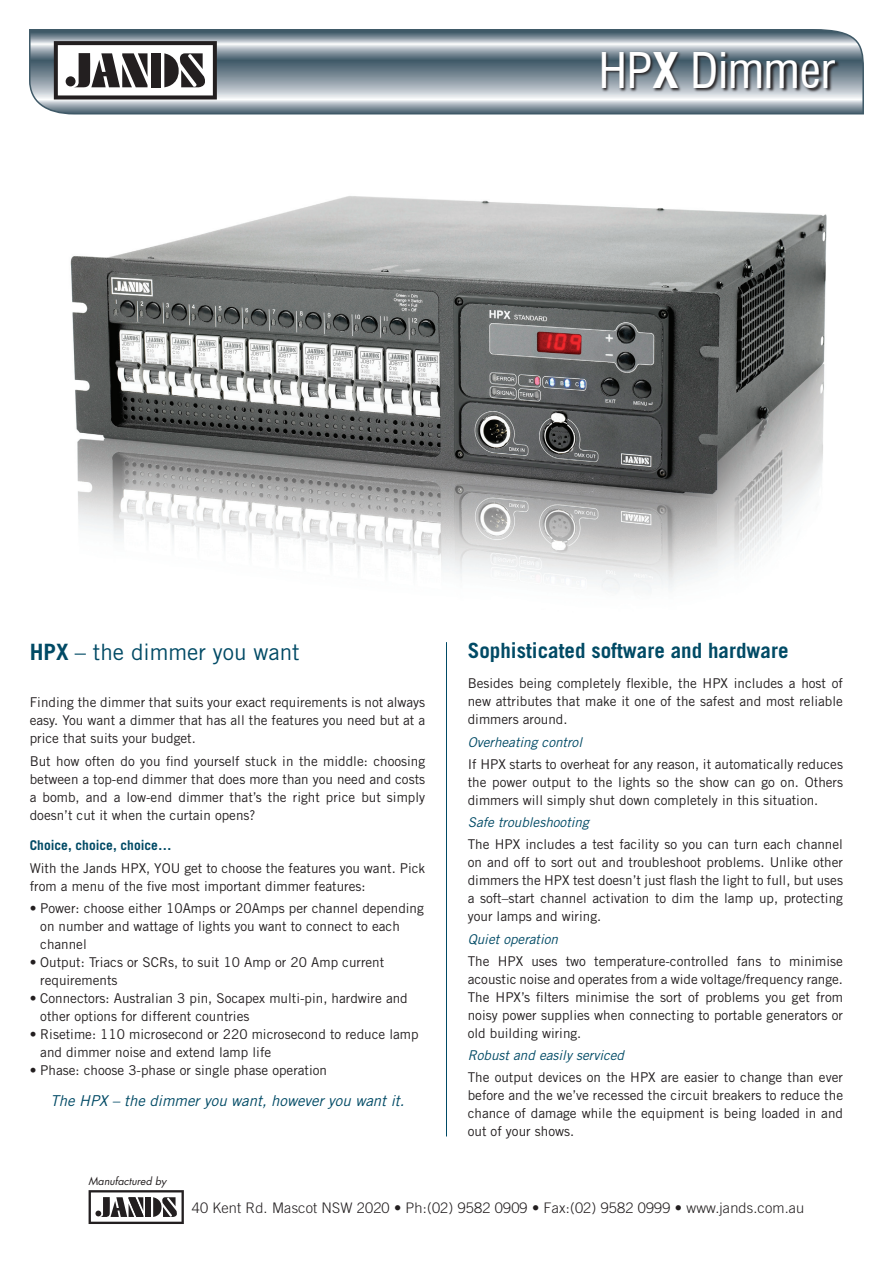
<style>
.page{position:relative;width:893px;height:1263px;background:#fff}
.page>*{position:absolute;margin:0;border:0;box-sizing:border-box;transform-origin:0 0}
.t1{font:condensed 48px "Swiss 721 BT";color:#fff}
.t2{font:22.5px "Trade Gothic";color:#004a65}
.t3{font:700 21px "Trade Gothic";color:#004a65}
.t4{font:italic 15px "Trade Gothic";color:#004a65}
.t5{font:300 14.55px "Trade Gothic";letter-spacing:.01em;color:#231f20}
.t6{font:13.5px/18px "Trade Gothic";color:#231f20;text-align:justify}
.t7{font:italic 13.5px "Trade Gothic";color:#004a65}
.t8{font:700 13.5px "Trade Gothic";color:#004a65}
.t9{font:italic 10.5px "Futura";color:#231f20}
.s1{font-weight:700}
</style>
<div class="page">
<img style="left:70px;top:196px;width:757px;height:396px">
<svg style="left:29px;top:29px;width:835px;height:86px;background:#92a0a9"></svg>
<div style="left:601px;top:51px;width:239px;height:43px;background:#231f20;opacity:.95"></div>
<svg style="left:54px;top:41px;width:163px;height:58px"></svg>
<svg style="left:89px;top:1190px;width:95px;height:34px"></svg>
<div style="left:145px;top:1197px;width:6px;height:20px;background:#231f20"></div>
<hr style="left:446px;top:642px;width:1px;height:494px;background:#004a65">
<h1 class="t1" style="left:599px;top:42px;width:237px">HP<span class="s1">X</span> Dimmer</h1>
<h2 class="t2" style="left:30px;top:638px;width:271px"><span class="s1">HPX</span> – the dimmer you want</h2>
<p class="t6" style="left:30px;top:693px;width:397px">Finding the dimmer that suits your exact requirements is not always easy. You want a dimmer that has all the features you need but at a price that suits your budget.</p>
<p class="t6" style="left:30px;top:752px;width:397px">But how often do you find yourself stuck in the middle: choosing between a top-end dimmer that does more than you need and costs a bomb, and a low-end dimmer that’s the right price but simply doesn’t cut it when the curtain opens?</p>
<p class="t8" style="left:30px;top:837px;width:143px">Choice, choice, choice…</p>
<p class="t6" style="left:30px;top:859px;width:397px">With the Jands HPX, YOU get to choose the features you want. Pick from a menu of the five most important dimmer features:</p>
<p class="t6" style="left:40px;top:899px;width:385px;text-align:left;text-indent:-10px">• Power: choose either 10Amps or 20Amps per channel depending on number and wattage of lights you want to connect to each channel</p>
<p class="t6" style="left:40px;top:953px;width:346px;text-indent:-10px">• Output: Triacs or SCRs, to suit 10 Amp or 20 Amp current requirements</p>
<p class="t6" style="left:40px;top:989px;width:369px;text-indent:-10px">• Connectors: Australian 3 pin, Socapex multi-pin, hardwire and other options for different countries</p>
<p class="t6" style="left:40px;top:1025px;width:380px;text-indent:-10px">• Risetime: 110 microsecond or 220 microsecond to reduce lamp and dimmer noise and extend lamp life</p>
<p class="t6" style="left:30px;top:1061px;width:299px">• Phase: choose 3-phase or single phase operation</p>
<p class="t4" style="left:50px;top:1091px;width:356px">The HPX – the dimmer you want, however you want it.</p>
<p class="t9" style="left:89px;top:1174px;width:79px">Manufactured by</p>
<h3 class="t3" style="left:468px;top:637px;width:322px">Sophisticated software and hardware</h3>
<p class="t6" style="left:468px;top:674px;width:377px">Besides being completely flexible, the HPX includes a host of new attributes that make it one of the safest and most reliable dimmers around.</p>
<p class="t7" style="left:468px;top:734px;width:116px">Overheating control</p>
<p class="t6" style="left:468px;top:755px;width:377px">If HPX starts to overheat for any reason, it automatically reduces the power output to the lights so the show can go on. Others dimmers will simply shut down completely in this situation.</p>
<p class="t7" style="left:468px;top:814px;width:123px">Safe troubleshooting</p>
<p class="t6" style="left:468px;top:835px;width:377px">The HPX includes a test facility so you can turn each channel on and off to sort out and troubleshoot problems. Unlike other dimmers the HPX test doesn’t just flash the light to full, but uses a soft–start channel activation to dim the lamp up, protecting your lamps and wiring.</p>
<p class="t7" style="left:468px;top:931px;width:92px">Quiet operation</p>
<p class="t6" style="left:468px;top:952px;width:377px">The HPX uses two temperature-controlled fans to minimise acoustic noise and operates from a wide voltage/frequency range.<br>The HPX’s filters minimise the sort of problems you get from noisy power supplies when connecting to portable generators or old building wiring.</p>
<p class="t7" style="left:468px;top:1047px;width:158px">Robust and easily serviced</p>
<p class="t6" style="left:468px;top:1068px;width:377px">The output devices on the HPX are easier to change than ever before and the we’ve recessed the circuit breakers to reduce the chance of damage while the equipment is being loaded in and out of your shows.</p>
<p class="t5" style="left:192px;top:1199px;width:614px">40 Kent Rd. Mascot NSW 2020 • Ph:(02) 9582 0909 • Fax:(02) 9582 0999 • www.jands.com.au</p>
</div>
